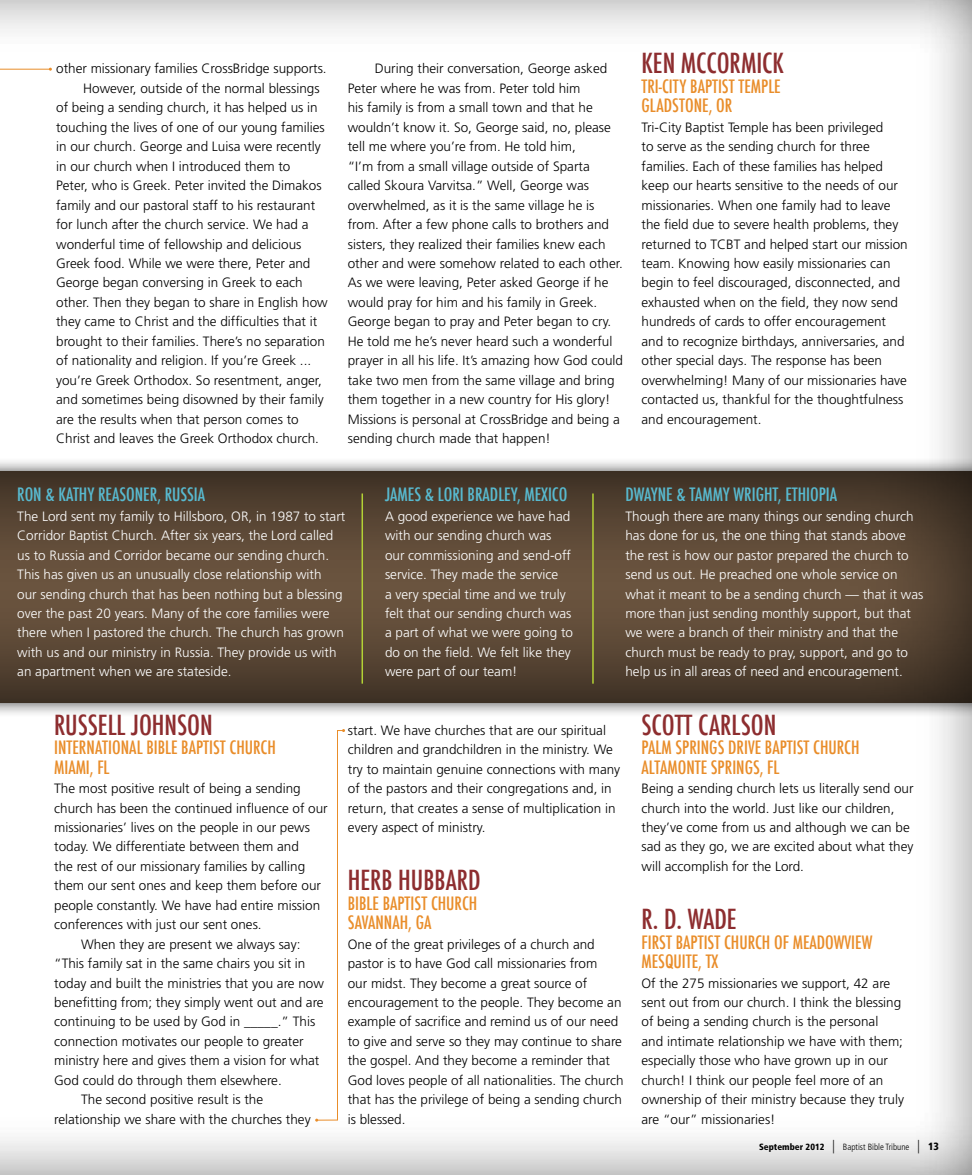
<style>
.page{position:relative;width:972px;height:1175px;background:#fff}
.page>*{position:absolute;margin:0;border:0;box-sizing:border-box;transform-origin:0 0}
.t1{font:500 condensed 27px "Futura";color:#8d2d2f}
.t2{font:500 condensed 18px/19.5px "Futura";color:#e98d2a}
.t3{font:500 condensed 18px "Futura";color:#58bad0}
.t4{font:300 13.5px/19.5px "Frutiger";color:#000}
.t5{font:300 13.5px/19.5px "Frutiger";color:#fff}
.t6{font:300 condensed 9px "Frutiger";color:#000}
.s1{font-weight:900}
.s2{font-size:13.5px}
.s3{font-weight:900;font-size:10.5px}
</style>
<div class="page">
<div style="left:0;top:0;width:972px;height:1174px;background:#000;opacity:.75"></div>
<div style="left:0;top:456px;width:972px;height:262px;background:#000;opacity:.75"></div>
<div style="left:0;top:470px;width:972px;height:234px;background:#000;opacity:.92"></div>
<hr style="left:362px;top:493px;width:1px;height:190px;background:#b3d235">
<hr style="left:592px;top:493px;width:2px;height:190px;background:#b3d235">
<svg style="left:315px;top:729px;width:30px;height:392px"></svg>
<svg style="left:0;top:68px;width:52px;height:372px"></svg>
<p class="t4" style="left:56px;top:59px;width:272px">other missionary families CrossBridge supports.</p>
<p class="t4" style="left:83px;top:78px;width:238px">However, outside of the normal blessings</p>
<p class="t4" style="left:56px;top:98px;width:263px">of being a sending church, it has helped us in</p>
<p class="t4" style="left:56px;top:117px;width:270px">touching the lives of one of our young families</p>
<p class="t4" style="left:56px;top:137px;width:266px">in our church. George and Luisa were recently</p>
<p class="t4" style="left:56px;top:156px;width:236px">in our church when I introduced them to</p>
<p class="t4" style="left:56px;top:176px;width:267px">Peter, who is Greek. Peter invited the Dimakos</p>
<p class="t4" style="left:56px;top:195px;width:261px">family and our pastoral staff to his restaurant</p>
<p class="t4" style="left:56px;top:215px;width:254px">for lunch after the church service. We had a</p>
<p class="t4" style="left:56px;top:234px;width:247px">wonderful time of fellowship and delicious</p>
<p class="t4" style="left:56px;top:253px;width:256px">Greek food. While we were there, Peter and</p>
<p class="t4" style="left:56px;top:273px;width:248px">George began conversing in Greek to each</p>
<p class="t4" style="left:56px;top:292px;width:273px">other. Then they began to share in English how</p>
<p class="t4" style="left:56px;top:312px;width:263px">they came to Christ and the difficulties that it</p>
<p class="t4" style="left:56px;top:331px;width:270px">brought to their families. There’s no separation</p>
<p class="t4" style="left:56px;top:351px;width:257px">of nationality and religion. If you’re Greek ...</p>
<p class="t4" style="left:56px;top:370px;width:267px">you’re Greek Orthodox. So resentment, anger,</p>
<p class="t4" style="left:56px;top:389px;width:269px">and sometimes being disowned by their family</p>
<p class="t4" style="left:56px;top:409px;width:244px">are the results when that person comes to</p>
<p class="t4" style="left:56px;top:428px;width:264px">Christ and leaves the Greek Orthodox church.</p>
<p class="t4" style="left:348px;top:59px;width:277px;text-indent:27px">During their conversation, George asked Peter where he was from. Peter told him<br>his family is from a small town and that he wouldn’t know it. So, George said, no, please tell me where you’re from. He told him,<br>“I’m from a small village outside of Sparta called Skoura Varvitsa.” Well, George was overwhelmed, as it is the same village he is from. After a few phone calls to brothers and sisters, they realized their families knew each other and were somehow related to each other.<br>As we were leaving, Peter asked George if he would pray for him and his family in Greek.<br>George began to pray and Peter began to cry.<br>He told me he’s never heard such a wonderful prayer in all his life. It’s amazing how God could take two men from the same village and bring them together in a new country for His glory!<br>M issions is personal at CrossBridge and being a sending church made that happen!</p>
<h1 class="t1" style="left:642px;top:46px;width:142px">KEN MCCORMICK</h1>
<h2 class="t2" style="left:642px;top:77px;width:141px">TRI-CITY BAPTIST TEMPLE<br>GLADSTONE, OR</h2>
<p class="t4" style="left:642px;top:117px;width:268px">Tri-City Baptist Temple has been privileged<br>to serve as the sending church for three families. Each of these families has helped keep our hearts sensitive to the needs of our missionaries. When one family had to leave the field due to severe health problems, they returned to TCBT and helped start our mission team. Knowing how easily missionaries can begin to feel discouraged, disconnected, and exhausted when on the field, they now send hundreds of cards to offer encouragement and to recognize birthdays, anniversaries, and other special days. The response has been overwhelming! Many of our missionaries have contacted us, thankful for the thoughtfulness and encouragement.</p>
<h2 class="t3" style="left:17px;top:483px;width:189px">RON &amp; KATHY REASONER, RUSSIA</h2>
<p class="t5" style="left:17px;top:506px;width:330px">The Lord sent my family to Hillsboro, OR, in 1987 to start Corridor Baptist Church. After six years, the Lord called us to Russia and Corridor became our sending church.<br>This has given us an unusually close relationship with<br>our sending church that has been nothing but a blessing over the past 20 years. Many of the core families were there when I pastored the church. The church has grown with us and our ministry in Russia. They provide us with an apartment when we are stateside.</p>
<h2 class="t3" style="left:385px;top:483px;width:184px">JAMES &amp; LORI BRADLEY, MEXICO</h2>
<p class="t5" style="left:385px;top:506px;width:190px">A good experience we have had with our sending church was our commissioning and send-off service. They made the service<br>a very special time and we truly felt that our sending church was a part of what we were going to do on the field. We felt like they were part of our team!</p>
<h2 class="t3" style="left:625px;top:483px;width:213px">DWAYNE &amp; TAMMY WRIGHT, ETHIOPIA</h2>
<p class="t5" style="left:625px;top:506px;width:300px">Though there are many things our sending church has done for us, the one thing that stands above the rest is how our pastor prepared the church to send us out. He preached one whole service on what it meant to be a sending church — that it was more than just sending monthly support, but that we were a branch of their ministry and that the church must be ready to pray, support, and go to help us in all areas of need and encouragement.</p>
<h1 class="t1" style="left:54px;top:707px;width:160px">RUSSELL JOHNSON</h1>
<h2 class="t2" style="left:54px;top:738px;width:223px">INTERNATIONAL BIBLE BAPTIST CHURCH<br>MIAMI, FL</h2>
<p class="t4" style="left:54px;top:778px;width:248px">The most positive result of being a sending</p>
<p class="t4" style="left:54px;top:798px;width:275px">church has been the continued influence of our</p>
<p class="t4" style="left:54px;top:817px;width:257px">missionaries’ lives on the people in our pews</p>
<p class="t4" style="left:54px;top:837px;width:246px">today. We differentiate between them and</p>
<p class="t4" style="left:54px;top:856px;width:253px">the rest of our missionary families by calling</p>
<p class="t4" style="left:54px;top:875px;width:268px">them our sent ones and keep them before our</p>
<p class="t4" style="left:54px;top:895px;width:268px">people constantly. We have had entire mission</p>
<p class="t4" style="left:54px;top:914px;width:209px">conferences with just our sent ones.</p>
<p class="t4" style="left:81px;top:934px;width:221px">When they are present we always say:</p>
<p class="t4" style="left:54px;top:953px;width:253px">“This family sat in the same chairs you sit in</p>
<p class="t4" style="left:54px;top:973px;width:271px">today and built the ministries that you are now</p>
<p class="t4" style="left:54px;top:992px;width:271px">benefitting from; they simply went out and are</p>
<p class="t4" style="left:54px;top:1012px;width:263px">continuing to be used by God in _____.” This</p>
<p class="t4" style="left:54px;top:1031px;width:251px">connection motivates our people to greater</p>
<p class="t4" style="left:54px;top:1050px;width:267px">ministry here and gives them a vision for what</p>
<p class="t4" style="left:54px;top:1070px;width:229px">God could do through them elsewhere.</p>
<p class="t4" style="left:81px;top:1089px;width:184px">The second positive result is the</p>
<p class="t4" style="left:54px;top:1109px;width:258px">relationship we share with the churches they</p>
<p class="t4" style="left:348px;top:720px;width:274px">start. We have churches that are our spiritual children and grandchildren in the ministry. We try to maintain genuine connections with many of the pastors and their congregations and, in return, that creates a sense of multiplication in every aspect of ministry.</p>
<h1 class="t1" style="left:348px;top:863px;width:134px">HERB HUBBARD</h1>
<h2 class="t2" style="left:348px;top:893px;width:131px">BIBLE BAPTIST CHURCH<br>SAVANNAH, GA</h2>
<p class="t4" style="left:348px;top:934px;width:277px">One of the great privileges of a church and pastor is to have God call missionaries from<br>our midst. They become a great source of encouragement to the people. They become an example of sacrifice and remind us of our need to give and serve so they may continue to share the gospel. And they become a reminder that God loves people of all nationalities. The church that has the privilege of being a sending church is blessed.</p>
<h1 class="t1" style="left:642px;top:707px;width:136px">SCOTT CARLSON</h1>
<h2 class="t2" style="left:642px;top:738px;width:219px">PALM SPRINGS DRIVE BAPTIST CHURCH<br>ALTAMONTE SPRINGS, FL</h2>
<p class="t4" style="left:642px;top:778px;width:274px">Being a sending church lets us literally send our church into the world. Just like our children, they’ve come from us and although we can be sad as they go, we are excited about what they will accomplish for the Lord.</p>
<h1 class="t1" style="left:642px;top:902px;width:97px">R. D. WADE</h1>
<h2 class="t2" style="left:642px;top:932px;width:232px">FIRST BAPTIST CHURCH OF MEADOWVIEW<br>MESQUITE, TX</h2>
<p class="t4" style="left:642px;top:973px;width:264px">Of the 275 missionaries we support, 42 are sent out from our church. I think the blessing of being a sending church is the personal<br>and intimate relationship we have with them; especially those who have grown up in our church! I think our people feel more of an ownership of their ministry because they truly are “our” missionaries!</p>
<p class="t6" style="left:759px;top:1142px;width:181px"><span class="s1">September 2012</span> <span class="s2">|</span> Baptist Bible Tribune <span class="s2">|</span> <span class="s3">13</span></p>
</div>
